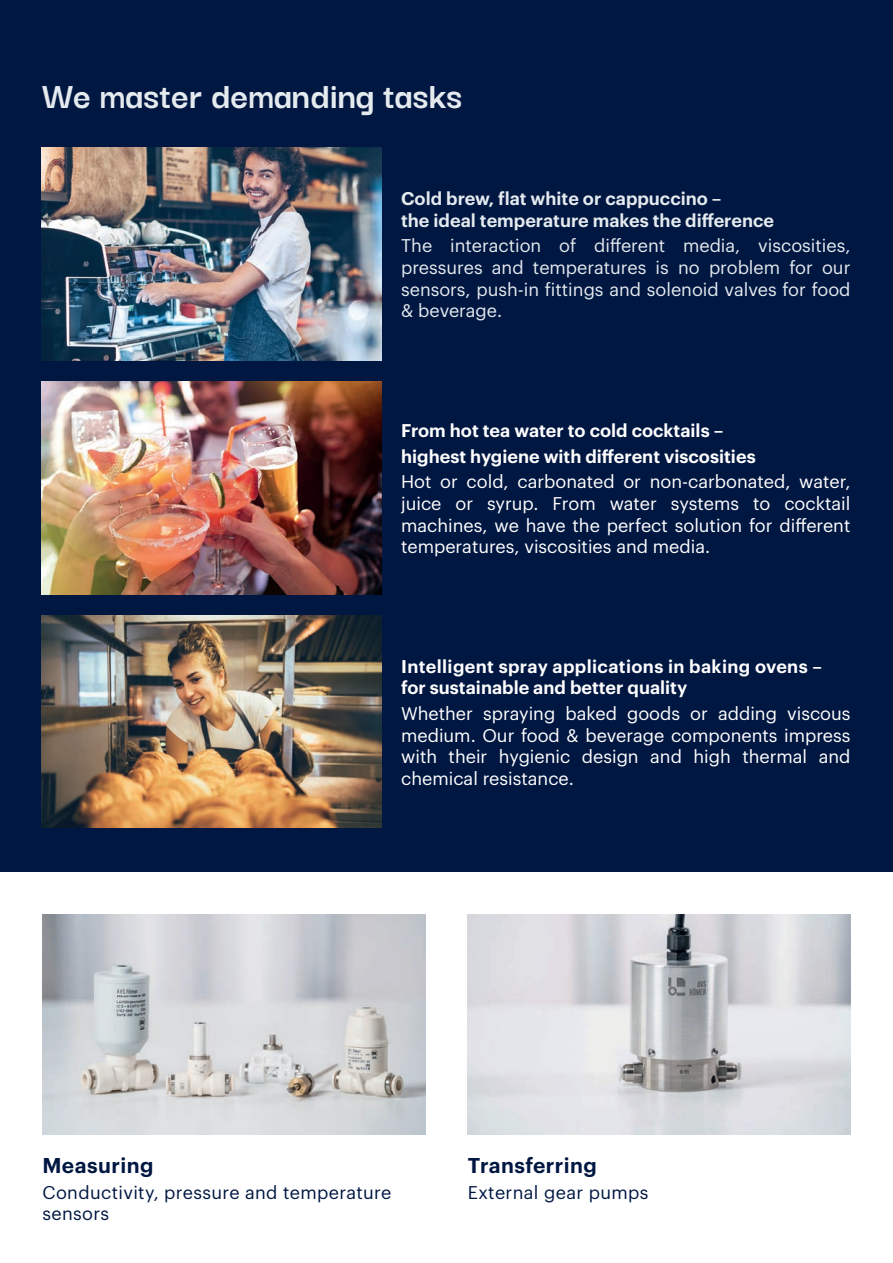
<style>
.page{position:relative;width:893px;height:1263px;background:#fff}
.page>*{position:absolute;margin:0;border:0;box-sizing:border-box;transform-origin:0 0}
.t1{font:700 39px "Darker Grotesque";color:#e5eaee}
.t2{font:600 21px "Graphik";letter-spacing:.02em;color:#001742}
.t3{font:18px/21.6px "Graphik";color:#fff;text-align:justify}
.t4{font:18px/21.6px "Graphik";color:#e5eaee;text-align:justify}
.t5{font:600 18px/21.6px "Graphik";letter-spacing:.02em;color:#fff}
.t6{font:600 18px/25.8px "Graphik";color:#fff}
.t7{font:600 18px/21.6px "Graphik";color:#e5eaee}
.t8{font:18px/21.6px "Graphik";letter-spacing:.02em;color:#001742}
</style>
<div class="page">
<div style="left:0;top:0;width:893px;height:872px;background:#001742"></div>
<img style="left:42px;top:148px;width:339px;height:212px">
<img style="left:41px;top:381px;width:340px;height:213px">
<img style="left:41px;top:615px;width:340px;height:213px">
<img style="left:43px;top:914px;width:382px;height:220px">
<img style="left:468px;top:914px;width:382px;height:220px">
<h1 class="t1" style="left:42px;top:66px;width:422px">We master demanding tasks</h1>
<p class="t7" style="left:401px;top:186px;width:374px">Cold brew, flat white or cappuccino –<br>the ideal temperature makes the difference</p>
<p class="t4" style="left:401px;top:234px;width:451px">The interaction of different media, viscosities, pressures and temperatures is no problem for our sensors, push-in fittings and solenoid valves for food &amp; beverage.</p>
<p class="t6" style="left:401px;top:416px;width:356px">From hot tea water to cold cocktails – highest hygiene with different viscosities</p>
<p class="t3" style="left:401px;top:470px;width:451px">Hot or cold, carbonated or non-carbonated, water, juice or syrup. From water systems to cocktail machines, we have the perfect solution for different temperatures, viscosities and media.</p>
<p class="t5" style="left:401px;top:654px;width:422px">Intelligent spray applications in baking ovens – for sustainable and better quality</p>
<p class="t3" style="left:401px;top:701px;width:451px">Whether spraying baked goods or adding viscous medium. Our food &amp; beverage components impress with their hygienic design and high thermal and chemical resistance.</p>
<p class="t2" style="left:43px;top:1149px;width:112px">Measuring</p>
<p class="t8" style="left:43px;top:1180px;width:350px">Conductivity, pressure and temperature sensors</p>
<p class="t2" style="left:468px;top:1149px;width:131px">Transferring</p>
<p class="t8" style="left:468px;top:1180px;width:182px">External gear pumps</p>
</div>
